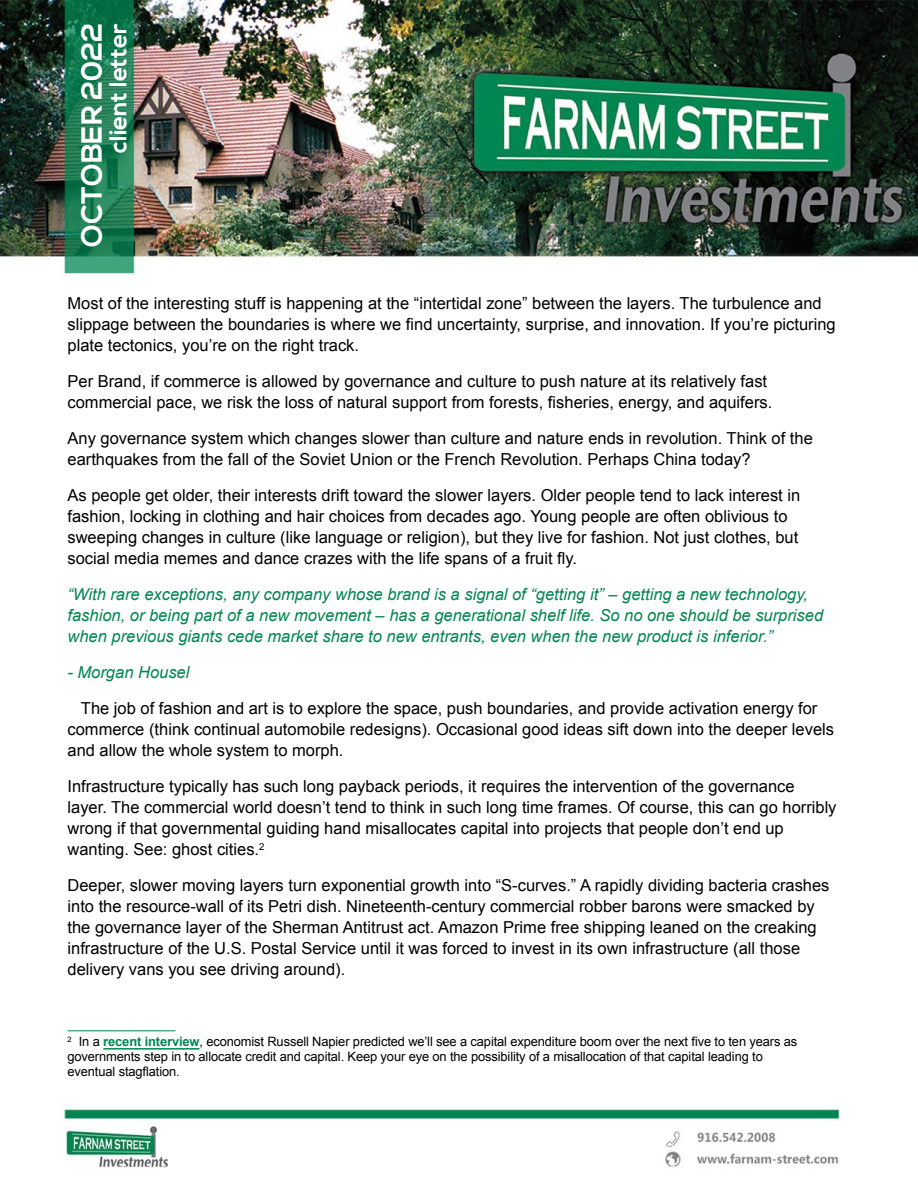
<style>
.page{position:relative;width:918px;height:1188px;background:#fff}
.page>*{position:absolute;margin:0;border:0;box-sizing:border-box;transform-origin:0 0}
.t1{font:700 29.1px "Nexa";color:#fff}
.t2{font:700 24.45px "Nexa";color:#fff}
.t3{font:16.5px/21px "Arial";color:#000}
.t4{font:italic 16.5px/21px "Arial";color:#008651}
.t5{font:12.9px/15px "Arial";letter-spacing:-.01em;color:#000}
.s1{font-weight:700;color:#008651}
</style>
<div class="page">
<img style="left:0;top:0;width:918px;height:276px">
<img style="left:62px;top:1108px;width:778px;height:60px">
<hr style="left:68px;top:1030px;width:108px;height:1px;background:#008651">
<hr style="left:103px;top:1048px;width:96px;height:2px;background:#008651">
<h1 class="t1" style="left:75px;top:247px;width:225px;rotate:-90deg">OCTOBER 2022</h1>
<h2 class="t2" style="left:104px;top:153px;width:131px;rotate:-90deg">client letter</h2>
<p class="t3" style="left:68px;top:293px;width:770px">Most of the interesting stuff is happening at the “intertidal zone” between the layers. The turbulence and slippage between the boundaries is where we find uncertainty, surprise, and innovation. If you’re picturing plate tectonics, you’re on the right track.</p>
<p class="t3" style="left:68px;top:371px;width:706px">Per Brand, if commerce is allowed by governance and culture to push nature at its relatively fast commercial pace, we risk the loss of natural support from forests, fisheries, energy, and aquifers.</p>
<p class="t3" style="left:68px;top:428px;width:747px">Any governance system which changes slower than culture and nature ends in revolution. Think of the earthquakes from the fall of the Soviet Union or the French Revolution. Perhaps China today?</p>
<p class="t3" style="left:68px;top:485px;width:734px">As people get older, their interests drift toward the slower layers. Older people tend to lack interest in fashion, locking in clothing and hair choices from decades ago. Young people are often oblivious to sweeping changes in culture (like language or religion), but they live for fashion. Not just clothes, but social media memes and dance crazes with the life spans of a fruit fly.</p>
<p class="t4" style="left:68px;top:584px;width:757px">“With rare exceptions, any company whose brand is a signal of “getting it” – getting a new technology, fashion, or being part of a new movement – has a generational shelf life. So no one should be surprised when previous giants cede market share to new entrants, even when the new product is inferior.”</p>
<p class="t4" style="left:68px;top:662px;width:123px">- Morgan Housel</p>
<p class="t3" style="left:68px;top:698px;width:768px;text-indent:13px">The job of fashion and art is to explore the space, push boundaries, and provide activation energy for commerce (think continual automobile redesigns). Occasional good ideas sift down into the deeper levels and allow the whole system to morph.</p>
<p class="t3" style="left:68px;top:776px;width:771px">Infrastructure typically has such long payback periods, it requires the intervention of the governance layer. The commercial world doesn’t tend to think in such long time frames. Of course, this can go horribly wrong if that governmental guiding hand misallocates capital into projects that people don’t end up wanting. See: ghost cities.<sup>2</sup></p>
<p class="t3" style="left:67px;top:875px;width:764px">Deeper, slower moving layers turn exponential growth into “S-curves.” A rapidly dividing bacteria crashes into the resource-wall of its Petri dish. Nineteenth-century commercial robber barons were smacked by the governance layer of the Sherman Antitrust act. Amazon Prime free shipping leaned on the creaking infrastructure of the U.S. Postal Service until it was forced to invest in its own infrastructure (all those delivery vans you see driving around).</p>
<p class="t5" style="left:67px;top:1034px;width:731px"><sup>2</sup> In a <span class="s1">recent interview</span>, economist Russell Napier predicted we’ll see a capital expenditure boom over the next five to ten years as governments step in to allocate credit and capital. Keep your eye on the possibility of a misallocation of that capital leading to eventual stagflation.</p>
</div>
